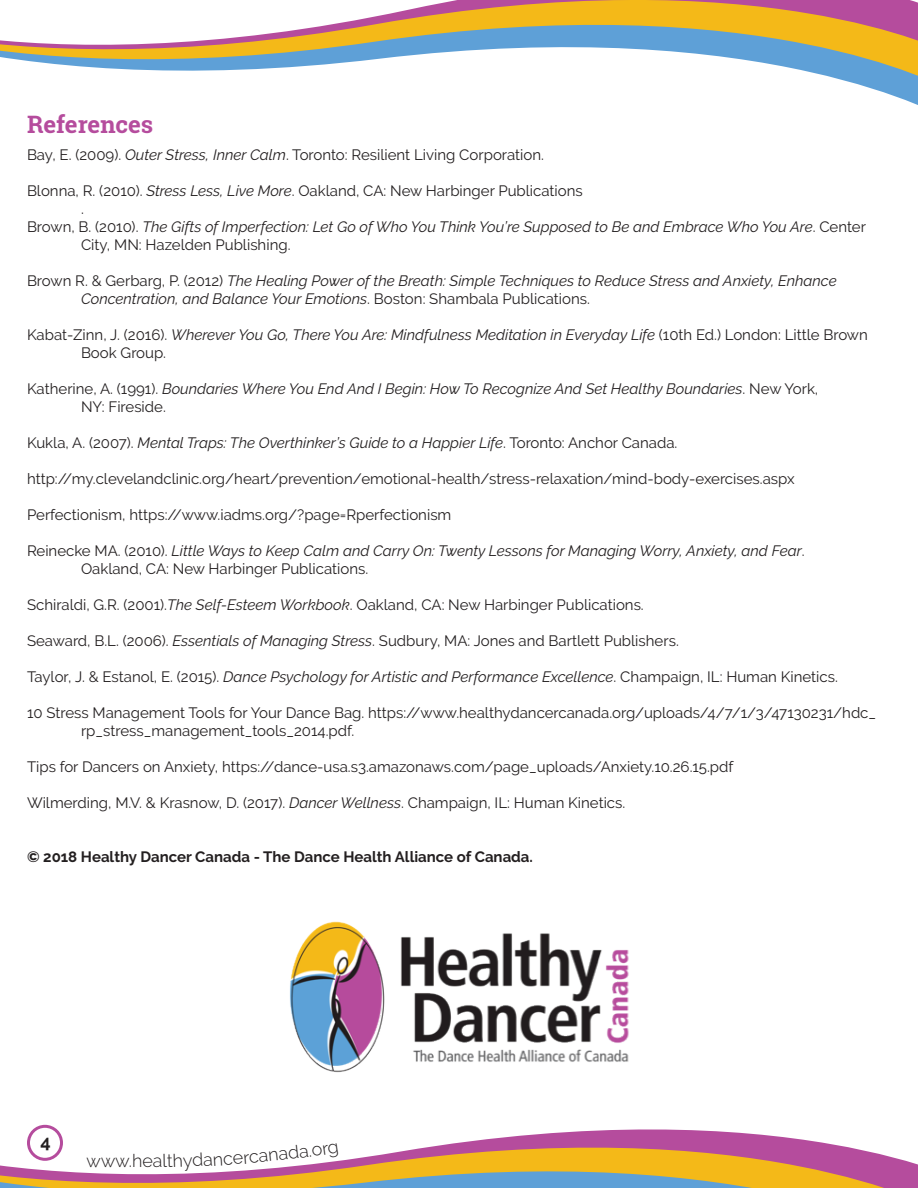
<style>
.page{position:relative;width:918px;height:1188px;background:#fff}
.page>*{position:absolute;margin:0;border:0;box-sizing:border-box;transform-origin:0 0}
.t1{font:700 24px "Roboto Slab";color:#b54c9d}
.t2{font:300 18px "Raleway";color:#231f20}
.t3{font:700 18px "Raleway";color:#231f20}
.t4{font:15px/18px "Raleway";color:#231f20}
.t5{font:italic 15px/18px "Raleway";color:#231f20}
.t6{font:700 15px "Raleway";color:#231f20}
.s1{font-style:italic}
.s2{font-style:normal}
</style>
<div class="page">
<svg style="left:0;top:0;width:918px;height:105px"></svg>
<svg style="left:0;top:1124px;width:918px;height:64px"></svg>
<img style="left:290px;top:921px;width:339px;height:152px">
<div style="left:28px;top:1126px;width:33px;height:33px;background:#fff;border-radius:50%"></div>
<div style="left:27px;top:1125px;width:36px;height:36px;border:3px solid #b54c9d;border-radius:50%"></div>
<svg style="left:87px;top:1157px;width:42px;height:10px"></svg>
<svg style="left:153px;top:1143px;width:186px;height:28px"></svg>
<h1 class="t1" style="left:27px;top:108px;width:128px">References</h1>
<p class="t4" style="left:27px;top:146px;width:518px">Bay, E. (2009). <span class="s1">Outer Stress, Inner Calm</span>. Toronto: Resilient Living Corporation.</p>
<p class="t4" style="left:27px;top:182px;width:557px">Blonna, R. (2010). <span class="s1">Stress Less, Live More</span>. Oakland, CA: New Harbinger Publications</p>
<p class="t4" style="left:81px;top:200px;width:4px">.</p>
<p class="t5" style="left:27px;top:218px;width:841px"><span class="s2">Brown, B. (2010).</span> The Gifts of Imperfection: Let Go of Who You Think You’re Supposed to Be and Embrace Who You Are<span class="s2">. Center</span></p>
<p class="t4" style="left:81px;top:236px;width:211px">City, MN: Hazelden Publishing.</p>
<p class="t5" style="left:81px;top:272px;width:757px;text-indent:-54px"><span class="s2">Brown R. &amp; Gerbarg, P. (2012)</span> The Healing Power of the Breath: Simple Techniques to Reduce Stress and Anxiety, Enhance<br>Concentration, and Balance Your Emotions<span class="s2">. Boston: Shambala Publications.</span></p>
<p class="t5" style="left:81px;top:326px;width:788px;text-indent:-54px"><span class="s2">Kabat-Zinn, J. (2016).</span> Wherever You Go, There You Are: Mindfulness Meditation in Everyday Life <span class="s2">(10th Ed.) London: Little Brown<br>Book Group.</span></p>
<p class="t5" style="left:81px;top:380px;width:739px;text-indent:-54px"><span class="s2">Katherine, A. (1991).</span> Boundaries Where You End And I Begin: How To Recognize And Set Healthy Boundaries<span class="s2">. New York,<br>NY: Fireside.</span></p>
<p class="t5" style="left:27px;top:434px;width:652px"><span class="s2">Kukla, A. (2007).</span> Mental Traps: The Overthinker’s Guide to a Happier Life<span class="s2">. Toronto: Anchor Canada.</span></p>
<p class="t4" style="left:27px;top:470px;width:769px">http://my.clevelandclinic.org/heart/prevention/emotional-health/stress-relaxation/mind-body-exercises.aspx</p>
<p class="t4" style="left:27px;top:506px;width:426px">Perfectionism, https://www.iadms.org/?page=Rperfectionism</p>
<p class="t5" style="left:81px;top:542px;width:725px;text-indent:-54px"><span class="s2">Reinecke MA. (2010).</span> Little Ways to Keep Calm and Carry On: Twenty Lessons for Managing Worry, Anxiety, and Fear<span class="s2">.<br>Oakland, CA: New Harbinger Publications.</span></p>
<p class="t4" style="left:27px;top:596px;width:618px">Schiraldi, G.R. (2001).<span class="s1">The Self-Esteem Workbook</span>. Oakland, CA: New Harbinger Publications.</p>
<p class="t4" style="left:27px;top:632px;width:653px">Seaward, B.L. (2006). <span class="s1">Essentials of Managing Stress</span>. Sudbury, MA: Jones and Bartlett Publishers.</p>
<p class="t4" style="left:27px;top:668px;width:812px">Taylor, J. &amp; Estanol, E. (2015). <span class="s1">Dance Psychology for Artistic and Performance Excellence</span>. Champaign, IL: Human Kinetics.</p>
<p class="t4" style="left:81px;top:704px;width:797px;text-indent:-54px">10 Stress Management Tools for Your Dance Bag. https://www.healthydancercanada.org/uploads/4/7/1/3/47130231/hdc_ rp_stress_management_tools_2014.pdf.</p>
<p class="t4" style="left:27px;top:758px;width:708px">Tips for Dancers on Anxiety, https://dance-usa.s3.amazonaws.com/page_uploads/Anxiety.10.26.15.pdf</p>
<p class="t4" style="left:27px;top:794px;width:600px">Wilmerding, M.V. &amp; Krasnow, D. (2017). <span class="s1">Dancer Wellness</span>. Champaign, IL: Human Kinetics.</p>
<p class="t6" style="left:27px;top:848px;width:507px">© 2018 Healthy Dancer Canada - The Dance Health Alliance of Canada.</p>
<p class="t3" style="left:40px;top:1131px;width:12px">4</p>
<p class="t2" style="left:129px;top:1151px;width:26px">.he</p>
</div>
